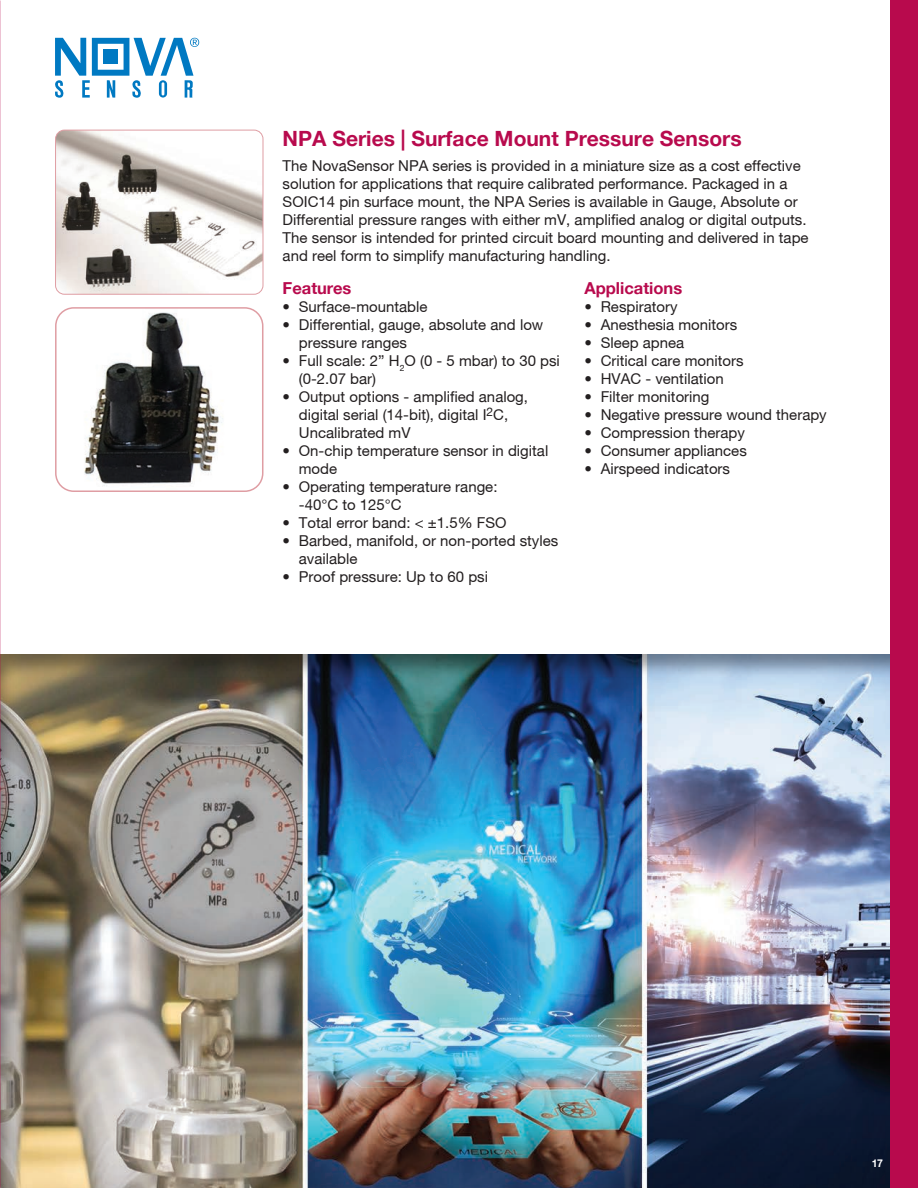
<style>
.page{position:relative;width:918px;height:1188px;background:#fff}
.page>*{position:absolute;margin:0;border:0;box-sizing:border-box;transform-origin:0 0}
.t1{font:700 21px "Helvetica Neue";color:#b80a4d}
.t2{font:700 16.5px "Helvetica Neue";color:#b80a4d}
.t3{font:15px/18px "Helvetica Neue";color:#231f20}
.t4{font:700 10.5px "Helvetica Neue";color:#fff}
</style>
<div class="page">
<div style="left:0;top:653px;width:916px;height:535px;background:#231f20;opacity:.4"></div>
<div style="left:891px;top:0;width:27px;height:1188px;background:#b80a4d"></div>
<img style="left:84px;top:312px;width:139px;height:174px">
<div style="left:55px;top:307px;width:208px;height:185px;border:2px solid #df9da3;border-radius:18px"></div>
<img style="left:56px;top:130px;width:207px;height:164px">
<div style="left:55px;top:130px;width:208px;height:165px;border:1px solid #df9da3;border-radius:9px"></div>
<svg style="left:55px;top:38px;width:144px;height:60px"></svg>
<h1 class="t1" style="left:283px;top:126px;width:460px">NPA Series | Surface Mount Pressure Sensors</h1>
<p class="t3" style="left:283px;top:156px;width:527px">The NovaSensor NPA series is provided in a miniature size as a cost effective solution for applications that require calibrated performance. Packaged in a SOIC14 pin surface mount, the NPA Series is available in Gauge, Absolute or Differential pressure ranges with either mV, amplified analog or digital outputs.<br>The sensor is intended for printed circuit board mounting and delivered in tape and reel form to simplify manufacturing handling.</p>
<p class="t2" style="left:283px;top:278px;width:70px">Features</p>
<p class="t3" style="left:283px;top:298px;width:146px">• Surface-mountable</p>
<p class="t3" style="left:299px;top:316px;width:246px;text-indent:-16px">• Differential, gauge, absolute and low pressure ranges</p>
<p class="t3" style="left:299px;top:352px;width:263px;text-indent:-16px">• Full scale: 2” H<sub>2</sub>O (0 - 5 mbar) to 30 psi (0-2.07 bar)</p>
<p class="t3" style="left:299px;top:388px;width:231px;text-indent:-16px">• Output options - amplified analog, digital serial (14-bit), digital I<sup>2</sup>C,<br>Uncalibrated mV</p>
<p class="t3" style="left:299px;top:442px;width:251px;text-indent:-16px">• On-chip temperature sensor in digital mode</p>
<p class="t3" style="left:299px;top:478px;width:200px;text-indent:-16px">• Operating temperature range: -40°C to 125°C</p>
<p class="t3" style="left:283px;top:514px;width:225px">• Total error band: &lt; ±1.5% FSO</p>
<p class="t3" style="left:299px;top:532px;width:261px;text-indent:-16px">• Barbed, manifold, or non-ported styles available</p>
<p class="t3" style="left:283px;top:568px;width:207px">• Proof pressure: Up to 60 psi</p>
<p class="t2" style="left:584px;top:278px;width:99px">Applications</p>
<p class="t3" style="left:584px;top:298px;width:95px">• Respiratory</p>
<p class="t3" style="left:584px;top:316px;width:154px">• Anesthesia monitors</p>
<p class="t3" style="left:584px;top:334px;width:101px">• Sleep apnea</p>
<p class="t3" style="left:584px;top:352px;width:161px">• Critical care monitors</p>
<p class="t3" style="left:584px;top:370px;width:141px">• HVAC - ventilation</p>
<p class="t3" style="left:584px;top:388px;width:127px">• Filter monitoring</p>
<p class="t3" style="left:584px;top:406px;width:244px">• Negative pressure wound therapy</p>
<p class="t3" style="left:584px;top:424px;width:162px">• Compression therapy</p>
<p class="t3" style="left:584px;top:442px;width:164px">• Consumer appliances</p>
<p class="t3" style="left:584px;top:460px;width:147px">• Airspeed indicators</p>
<p class="t4" style="left:872px;top:1156px;width:13px">17</p>
</div>
